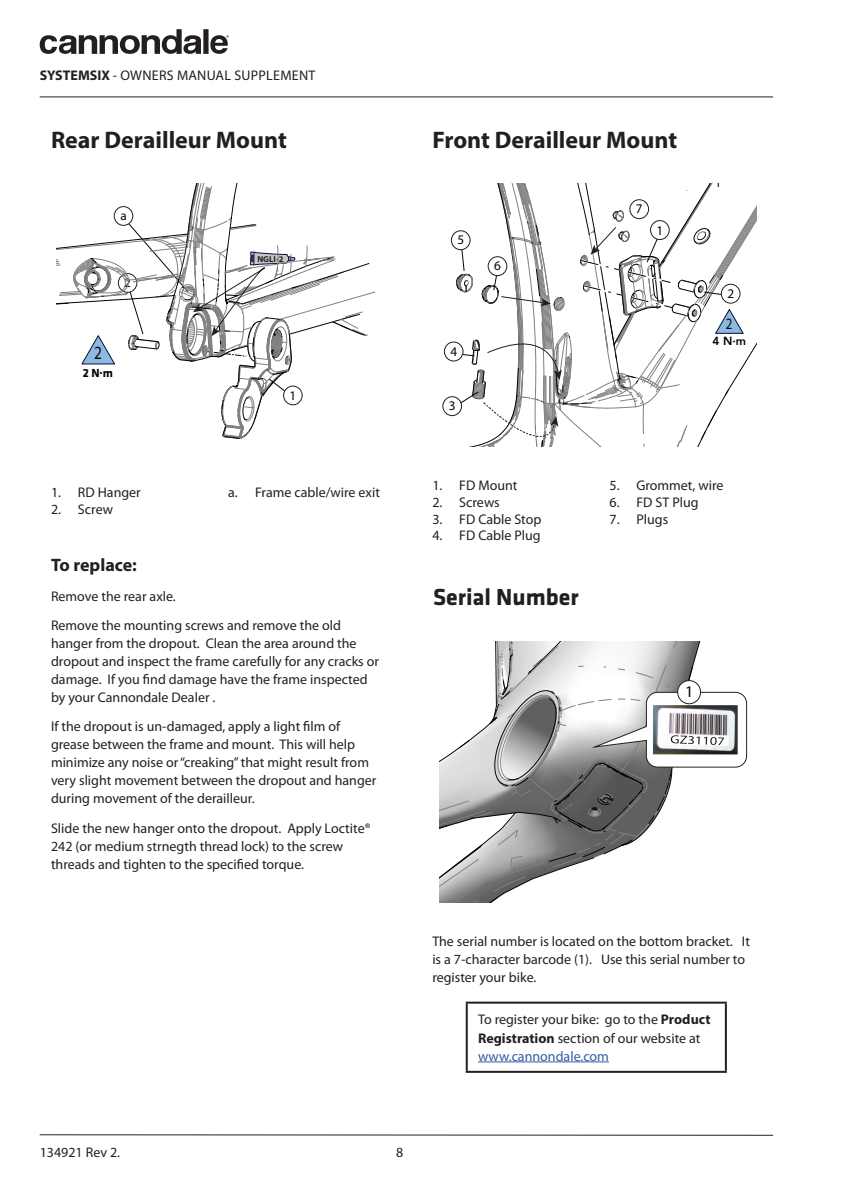
<style>
.page{position:relative;width:842px;height:1191px;background:#fff}
.page>*{position:absolute;margin:0;border:0;box-sizing:border-box;transform-origin:0 0}
.t1{font:700 24px "Myriad Pro";color:#231f20}
.t2{font:700 24px "Klavika";color:#231f20}
.t3{font:18.8px "Myriad Pro";color:#0a090d;scale:.81 1}
.t4{font:700 18px "Myriad Pro";color:#231f20}
.t5{font:16.2px "Myriad Pro";color:#050504}
.t6{font:15.8px "Myriad Pro";color:#0a090d;scale:.81 1}
.t7{font:14px/18px "Myriad Pro";color:#231f20}
.t8{font:14px "Myriad Pro";letter-spacing:.02em;color:#231f20}
.t9{font:13.2px "Myriad Pro";color:#050504}
.t10{font:700 12.2px "Klavika Basic";color:#050504}
.t11{font:800 11.8px "Avenir";color:#050604}
.t12{font:700 8.6px "Myriad Pro";color:#231f20}
.s1{font-weight:700}
.s2{color:#355aa3}
</style>
<div class="page">
<hr style="left:40px;top:1134px;width:733px;height:1px;background:#231f20">
<hr style="left:40px;top:96px;width:733px;height:1px;background:#231f20">
<div style="left:203px;top:29px;width:6px;height:25px;background:#231f20"></div>
<svg style="left:40px;top:29px;width:161px;height:25px"></svg>
<svg style="left:210px;top:35px;width:19px;height:19px"></svg>
<svg style="left:57px;top:183px;width:317px;height:256px"></svg>
<div style="left:284px;top:386px;width:18px;height:19px;background:#fff;border-radius:50%"></div>
<div style="left:283px;top:385px;width:20px;height:20px;border:1px solid #211e1e;border-radius:50%"></div>
<svg style="left:444px;top:342px;width:19px;height:19px"></svg>
<div style="left:444px;top:341px;width:19px;height:20px;border:1px solid #211e1e;border-radius:50%"></div>
<div style="left:442px;top:396px;width:20px;height:20px;border:1px solid #211e1e;border-radius:50%"></div>
<svg style="left:451px;top:183px;width:306px;height:264px"></svg>
<svg style="left:439px;top:641px;width:308px;height:261px"></svg>
<hr style="left:466px;top:1001px;width:261px;height:2px;background:#231f20">
<hr style="left:466px;top:1003px;width:2px;height:67px;background:#231f20">
<hr style="left:725px;top:1003px;width:2px;height:67px;background:#231f20">
<hr style="left:466px;top:1070px;width:261px;height:2px;background:#231f20">
<hr style="left:478px;top:1061px;width:131px;height:1px;background:#355aa3">
<p class="t8" style="left:40px;top:67px;width:277px"><span class="s1">SYSTEMSIX</span> - OWNERS MANUAL SUPPLEMENT</p>
<h1 class="t1" style="left:51px;top:124px;width:237px">Rear Derailleur Mount</h1>
<h1 class="t1" style="left:432px;top:124px;width:246px">Front Derailleur Mount</h1>
<p class="t9" style="left:120px;top:207px;width:8px">a</p>
<p class="t9" style="left:124px;top:274px;width:8px">2</p>
<h2 class="t3" style="left:94px;top:341px;width:11px">2</h2>
<p class="t10" style="left:83px;top:364px;width:32px">2 N·m</p>
<p class="t12" style="left:257px;top:253px;width:28px">NGLI-2</p>
<p class="t9" style="left:290px;top:387px;width:8px">1</p>
<p class="t9" style="left:457px;top:232px;width:8px">5</p>
<p class="t9" style="left:450px;top:343px;width:8px">4</p>
<p class="t9" style="left:449px;top:398px;width:8px">3</p>
<p class="t9" style="left:494px;top:258px;width:8px">6</p>
<p class="t9" style="left:636px;top:201px;width:8px">7</p>
<p class="t9" style="left:656px;top:223px;width:8px">1</p>
<p class="t9" style="left:715px;top:174px;width:8px">1</p>
<p class="t9" style="left:727px;top:285px;width:8px">2</p>
<p class="t6" style="left:726px;top:314px;width:10px">2</p>
<p class="t11" style="left:713px;top:332px;width:35px">4 N·m</p>
<p class="t7" style="left:51px;top:483px;width:91px">1. RD Hanger</p>
<p class="t7" style="left:51px;top:500px;width:63px">2. Screw</p>
<p class="t7" style="left:228px;top:483px;width:153px">a. Frame cable/wire exit</p>
<p class="t4" style="left:51px;top:553px;width:87px">To replace:</p>
<p class="t7" style="left:51px;top:581px;width:292px;line-height:29.4px">Remove the rear axle.<br>Remove the mounting screws and remove the old</p>
<p class="t7" style="left:51px;top:634px;width:330px">hanger from the dropout. Clean the area around the dropout and inspect the frame carefully for any cracks or damage. If you find damage have the frame inspected by your Cannondale Dealer .</p>
<p class="t7" style="left:51px;top:717px;width:327px">If the dropout is un-damaged, apply a light film of grease between the frame and mount. This will help minimize any noise or “creaking” that might result from very slight movement between the dropout and hanger during movement of the derailleur.</p>
<p class="t7" style="left:51px;top:818px;width:321px">Slide the new hanger onto the dropout. Apply Loctite®<br>242 (or medium strnegth thread lock) to the screw threads and tighten to the specified torque.</p>
<p class="t7" style="left:432px;top:476px;width:87px">1. FD Mount</p>
<p class="t7" style="left:432px;top:493px;width:69px">2. Screws</p>
<p class="t7" style="left:432px;top:509px;width:111px">3. FD Cable Stop</p>
<p class="t7" style="left:432px;top:526px;width:110px">4. FD Cable Plug</p>
<h1 class="t2" style="left:433px;top:579px;width:147px">Serial Number</h1>
<p class="t7" style="left:609px;top:476px;width:115px">5. Grommet, wire</p>
<p class="t7" style="left:609px;top:493px;width:91px">6. FD ST Plug</p>
<p class="t7" style="left:609px;top:509px;width:60px">7. Plugs</p>
<p class="t5" style="left:685px;top:682px;width:10px">1</p>
<p class="t7" style="left:432px;top:932px;width:319px">The serial number is located on the bottom bracket. It is a 7-character barcode (1). Use this serial number to register your bike.</p>
<p class="t7" style="left:478px;top:1010px;width:234px">To register your bike: go to the <span class="s1">Product<br>Registration</span> section of our website at <span class="s2">www.cannondale.com</span></p>
<p class="t7" style="left:40px;top:1143px;width:82px">134921 Rev 2.</p>
<p class="t7" style="left:396px;top:1143px;width:9px">8</p>
</div>
